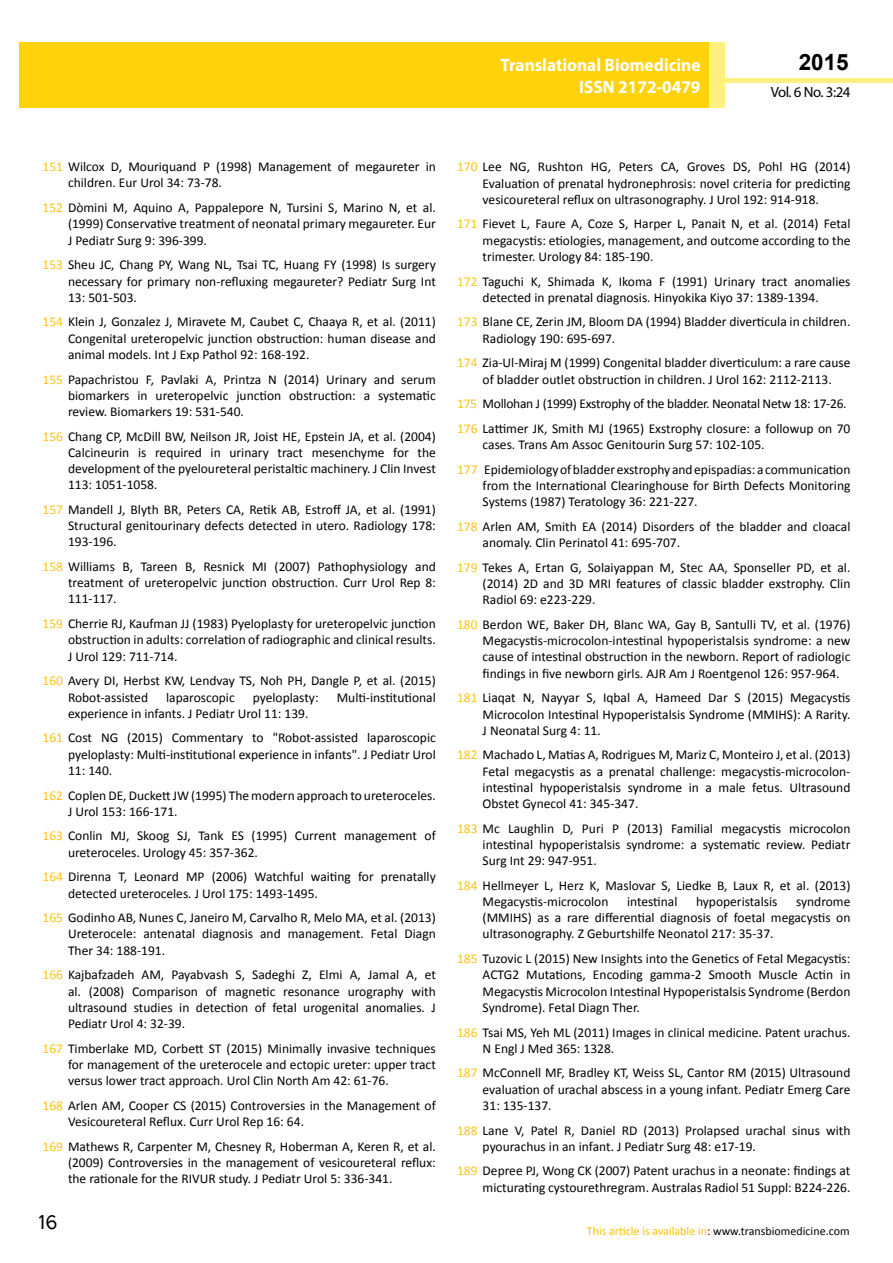
<style>
.page{position:relative;width:893px;height:1263px;background:#fff}
.page>*{position:absolute;margin:0;border:0;box-sizing:border-box;transform-origin:0 0}
.t1{font:25.5px "Tunga";color:#000}
.t2{font:700 22.5px "Arial";color:#000}
.t3{font:700 18px/21.6px "Myriad Pro";color:#fff;text-align:right;scale:.96 1}
.t4{font:14.85px "Myriad Pro";letter-spacing:-.03em;color:#000}
.t5{font:13.5px/16.2px "Calibri";color:#000;text-align:justify}
.t6{font:13.5px/24.8px "Calibri";letter-spacing:-.02em;color:#000}
.t7{font:12px "Calibri";color:#000}
.s1{color:#ffc21a}
.s2{color:#ffc000}
</style>
<div class="page">
<hr style="left:725px;top:78px;width:168px;height:4px;background:#fff180">
<div style="left:19px;top:42px;width:690px;height:66px;background:#ffd20a"></div>
<div style="left:709px;top:42px;width:16px;height:66px;background:#fff180"></div>
<h3 class="t3" style="left:517px;top:53px;width:198px">ARCHIVOS DE MEDICINA<br>ISSN 1698-9465</h3>
<h2 class="t2" style="left:799px;top:47px;width:52px">2015</h2>
<h3 class="t3" style="left:501px;top:54px;width:210px">Translational Biomedicine<br>ISSN 2172-0479</h3>
<p class="t4" style="left:771px;top:83px;width:81px">Vol. 6 No. 3:24</p>
<p class="t5" style="left:68px;top:159px;width:369px;text-indent:-26px"><span class="s1">151</span> Wilcox D, Mouriquand P (1998) Management of megaureter in children. Eur Urol 34: 73-78.</p>
<p class="t5" style="left:68px;top:200px;width:369px;text-indent:-26px"><span class="s1">152</span> Dòmini M, Aquino A, Pappalepore N, Tursini S, Marino N, et al. (1999) Conservative treatment of neonatal primary megaureter. Eur J Pediatr Surg 9: 396-399.</p>
<p class="t5" style="left:68px;top:257px;width:369px;text-indent:-26px"><span class="s1">153</span> Sheu JC, Chang PY, Wang NL, Tsai TC, Huang FY (1998) Is surgery necessary for primary non-refluxing megaureter? Pediatr Surg Int 13: 501-503.</p>
<p class="t5" style="left:68px;top:314px;width:369px;text-indent:-26px"><span class="s1">154</span> Klein J, Gonzalez J, Miravete M, Caubet C, Chaaya R, et al. (2011)<br>Congenital ureteropelvic junction obstruction: human disease and animal models. Int J Exp Pathol 92: 168-192.</p>
<p class="t5" style="left:68px;top:371px;width:369px;text-indent:-26px"><span class="s1">155</span> Papachristou F, Pavlaki A, Printza N (2014) Urinary and serum biomarkers in ureteropelvic junction obstruction: a systematic review. Biomarkers 19: 531-540.</p>
<p class="t5" style="left:68px;top:428px;width:369px;text-indent:-26px"><span class="s1">156</span> Chang CP, McDill BW, Neilson JR, Joist HE, Epstein JA, et al. (2004)<br>Calcineurin is required in urinary tract mesenchyme for the development of the pyeloureteral peristaltic machinery. J Clin Invest 113: 1051-1058.</p>
<p class="t5" style="left:68px;top:501px;width:369px;text-indent:-26px"><span class="s1">157</span> Mandell J, Blyth BR, Peters CA, Retik AB, Estroff JA, et al. (1991)<br>Structural genitourinary defects detected in utero. Radiology 178:<br>193-196.</p>
<p class="t5" style="left:68px;top:558px;width:369px;text-indent:-26px"><span class="s1">158</span> Williams B, Tareen B, Resnick MI (2007) Pathophysiology and treatment of ureteropelvic junction obstruction. Curr Urol Rep 8:<br>111-117.</p>
<p class="t5" style="left:68px;top:616px;width:369px;text-indent:-26px"><span class="s1">159</span> Cherrie RJ, Kaufman JJ (1983) Pyeloplasty for ureteropelvic junction obstruction in adults: correlation of radiographic and clinical results.<br>J Urol 129: 711-714.</p>
<p class="t5" style="left:68px;top:673px;width:369px;text-indent:-26px"><span class="s1">160</span> Avery DI, Herbst KW, Lendvay TS, Noh PH, Dangle P, et al. (2015)<br>Robot-assisted</p>
<p class="t5" style="left:166px;top:689px;width:70px">laparoscopic</p>
<p class="t5" style="left:253px;top:689px;width:67px">pyeloplasty:</p>
<p class="t5" style="left:337px;top:689px;width:101px">Multi-institutional</p>
<p class="t5" style="left:43px;top:701px;width:395px;line-height:24.8px;text-indent:26px">experience in infants. J Pediatr Urol 11: 139.<br><span class="s1">161</span> Cost NG (2015) Commentary to "Robot-assisted laparoscopic</p>
<p class="t5" style="left:68px;top:746px;width:369px">pyeloplasty: Multi-institutional experience in infants". J Pediatr Urol<br>11: 140.</p>
<p class="t5" style="left:68px;top:787px;width:369px;text-indent:-26px"><span class="s1">162</span> Coplen DE, Duckett JW (1995) The modern approach to ureteroceles.<br>J Urol 153: 166-171.</p>
<p class="t5" style="left:68px;top:828px;width:369px;text-indent:-26px"><span class="s1">163</span> Conlin MJ, Skoog SJ, Tank ES (1995) Current management of ureteroceles. Urology 45: 357-362.</p>
<p class="t5" style="left:68px;top:869px;width:369px;text-indent:-26px"><span class="s1">164</span> Direnna T, Leonard MP (2006) Watchful waiting for prenatally detected ureteroceles. J Urol 175: 1493-1495.</p>
<p class="t5" style="left:68px;top:910px;width:369px;text-indent:-26px"><span class="s1">165</span> Godinho AB, Nunes C, Janeiro M, Carvalho R, Melo MA, et al. (2013)<br>Ureterocele: antenatal diagnosis and management. Fetal Diagn Ther 34: 188-191.</p>
<p class="t5" style="left:68px;top:967px;width:369px;text-indent:-26px"><span class="s1">166</span> Kajbafzadeh AM, Payabvash S, Sadeghi Z, Elmi A, Jamal A, et al. (2008) Comparison of magnetic resonance urography with ultrasound studies in detection of fetal urogenital anomalies. J Pediatr Urol 4: 32-39.</p>
<p class="t5" style="left:68px;top:1040px;width:369px;text-indent:-26px"><span class="s1">167</span> Timberlake MD, Corbett ST (2015) Minimally invasive techniques for management of the ureterocele and ectopic ureter: upper tract versus lower tract approach. Urol Clin North Am 42: 61-76.</p>
<p class="t5" style="left:68px;top:1097px;width:369px;text-indent:-26px"><span class="s1">168</span> Arlen AM, Cooper CS (2015) Controversies in the Management of<br>Vesicoureteral Reflux. Curr Urol Rep 16: 64.</p>
<p class="t5" style="left:68px;top:1138px;width:369px;text-indent:-26px"><span class="s1">169</span> Mathews R, Carpenter M, Chesney R, Hoberman A, Keren R, et al. (2009) Controversies in the management of vesicoureteral reflux: the rationale for the RIVUR study. J Pediatr Urol 5: 336-341.</p>
<h1 class="t1" style="left:38px;top:1205px;width:21px">16</h1>
<p class="t5" style="left:483px;top:159px;width:369px;text-indent:-26px"><span class="s1">170</span> Lee NG, Rushton HG, Peters CA, Groves DS, Pohl HG (2014)<br>Evaluation of prenatal hydronephrosis: novel criteria for predicting vesicoureteral reflux on ultrasonography. J Urol 192: 914-918.</p>
<p class="t5" style="left:483px;top:216px;width:369px;text-indent:-26px"><span class="s1">171</span> Fievet L, Faure A, Coze S, Harper L, Panait N, et al. (2014) Fetal megacystis: etiologies, management, and outcome according to the trimester. Urology 84: 185-190.</p>
<p class="t5" style="left:457px;top:273px;width:395px;text-align:center"><span class="s1">172</span> Taguchi K, Shimada K, Ikoma F (1991) Urinary tract anomalies detected in prenatal diagnosis. Hinyokika Kiyo 37: 1389-1394.</p>
<p class="t5" style="left:483px;top:314px;width:369px;text-indent:-26px"><span class="s1">173</span> Blane CE, Zerin JM, Bloom DA (1994) Bladder diverticula in children.<br>Radiology 190: 695-697.</p>
<p class="t5" style="left:457px;top:355px;width:395px;text-align:center"><span class="s1">174</span> Zia-Ul-Miraj M (1999) Congenital bladder diverticulum: a rare cause of bladder outlet obstruction in children. J Urol 162: 2112-2113.</p>
<p class="t6" style="left:457px;top:391px;width:395px"><span class="s1">175</span> Mollohan J (1999) Exstrophy of the bladder. Neonatal Netw 18: 17-26.<br><span class="s1">176</span> Lattimer JK, Smith MJ (1965) Exstrophy closure: a followup on 70</p>
<p class="t5" style="left:457px;top:432px;width:395px;line-height:24.8px;text-indent:26px">cases. Trans Am Assoc Genitourin Surg 57: 102-105.<br><span class="s1">177</span> Epidemiology of bladder exstrophy and epispadias: a communication</p>
<p class="t5" style="left:483px;top:477px;width:369px">from the International Clearinghouse for Birth Defects Monitoring<br>Systems (1987) Teratology 36: 221-227.</p>
<p class="t5" style="left:483px;top:518px;width:369px;text-indent:-26px"><span class="s1">178</span> Arlen AM, Smith EA (2014) Disorders of the bladder and cloacal anomaly. Clin Perinatol 41: 695-707.</p>
<p class="t5" style="left:483px;top:559px;width:369px;text-indent:-26px"><span class="s1">179</span> Tekes A, Ertan G, Solaiyappan M, Stec AA, Sponseller PD, et al. (2014) 2D and 3D MRI features of classic bladder exstrophy. Clin Radiol 69: e223-229.</p>
<p class="t5" style="left:483px;top:616px;width:369px;text-indent:-26px"><span class="s1">180</span> Berdon WE, Baker DH, Blanc WA, Gay B, Santulli TV, et al. (1976)<br>Megacystis-microcolon-intestinal hypoperistalsis syndrome: a new cause of intestinal obstruction in the newborn. Report of radiologic findings in five newborn girls. AJR Am J Roentgenol 126: 957-964.</p>
<p class="t5" style="left:483px;top:690px;width:369px;text-indent:-26px"><span class="s1">181</span> Liaqat N, Nayyar S, Iqbal A, Hameed Dar S (2015) Megacystis Microcolon Intestinal Hypoperistalsis Syndrome (MMIHS): A Rarity.<br>J Neonatal Surg 4: 11.</p>
<p class="t5" style="left:483px;top:747px;width:369px;text-indent:-26px"><span class="s1">182</span> Machado L, Matias A, Rodrigues M, Mariz C, Monteiro J, et al. (2013)<br>Fetal megacystis as a prenatal challenge: megacystis-microcolon&shy;intestinal hypoperistalsis syndrome in a male fetus. Ultrasound Obstet Gynecol 41: 345-347.</p>
<p class="t5" style="left:483px;top:820px;width:369px;text-indent:-26px"><span class="s1">183</span> Mc Laughlin D, Puri P (2013) Familial megacystis microcolon intestinal hypoperistalsis syndrome: a systematic review. Pediatr Surg Int 29: 947-951.</p>
<p class="t5" style="left:483px;top:877px;width:369px;text-indent:-26px"><span class="s1">184</span> Hellmeyer L, Herz K, Maslovar S, Liedke B, Laux R, et al. (2013)<br>Megacystis-microcolon</p>
<p class="t5" style="left:627px;top:893px;width:52px">intestinal</p>
<p class="t5" style="left:696px;top:893px;width:83px">hypoperistalsis</p>
<p class="t5" style="left:483px;top:893px;width:369px;text-indent:313px">syndrome (MMIHS) as a rare differential diagnosis of foetal megacystis on ultrasonography. Z Geburtshilfe Neonatol 217: 35-37.</p>
<p class="t5" style="left:483px;top:951px;width:369px;text-indent:-26px"><span class="s1">185</span> Tuzovic L (2015) New Insights into the Genetics of Fetal Megacystis:<br>ACTG2 Mutations, Encoding gamma-2 Smooth Muscle Actin in Megacystis Microcolon Intestinal Hypoperistalsis Syndrome (Berdon Syndrome). Fetal Diagn Ther.</p>
<p class="t5" style="left:483px;top:1024px;width:369px;text-indent:-26px"><span class="s1">186</span> Tsai MS, Yeh ML (2011) Images in clinical medicine. Patent urachus.<br>N Engl J Med 365: 1328.</p>
<p class="t5" style="left:483px;top:1065px;width:369px;text-indent:-26px"><span class="s1">187</span> McConnell MF, Bradley KT, Weiss SL, Cantor RM (2015) Ultrasound evaluation of urachal abscess in a young infant. Pediatr Emerg Care 31: 135-137.</p>
<p class="t5" style="left:483px;top:1122px;width:369px;text-indent:-26px"><span class="s1">188</span> Lane V, Patel R, Daniel RD (2013) Prolapsed urachal sinus with pyourachus in an infant. J Pediatr Surg 48: e17-19.</p>
<p class="t5" style="left:457px;top:1163px;width:395px;text-align:right"><span class="s1">189</span> Depree PJ, Wong CK (2007) Patent urachus in a neonate: findings at micturating cystourethregram. Australas Radiol 51 Suppl: B224-226.</p>
<p class="t7" style="left:587px;top:1223px;width:264px"><span class="s2">This article is available in</span>: www.transbiomedicine.com</p>
</div>
